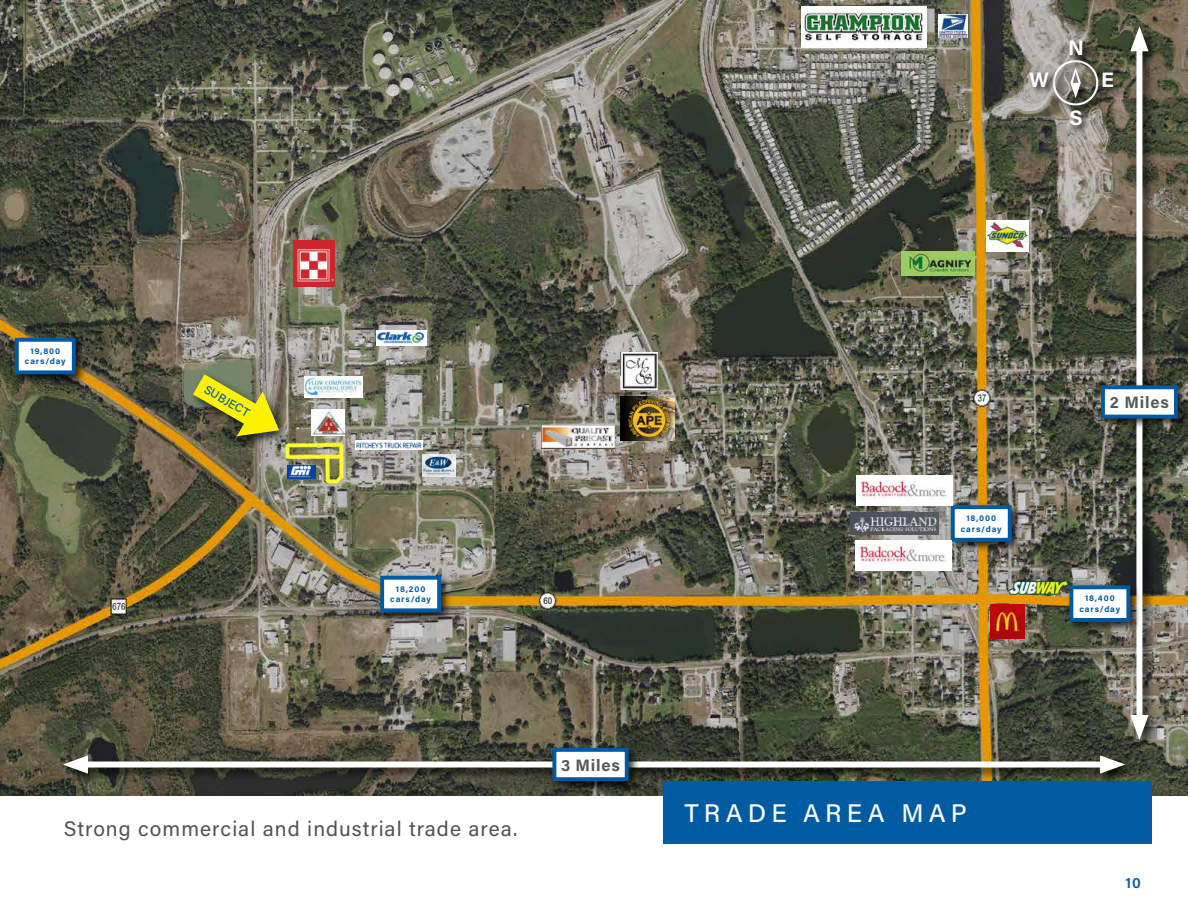
<style>
.page{position:relative;width:1188px;height:918px;background:#fff}
.page>*{position:absolute;margin:0;border:0;box-sizing:border-box;transform-origin:0 0}
.t1{font:500 25.5px "Acumin Pro";letter-spacing:.2em;color:#f8f8f8}
.t2{font:21px "Acumin Pro";letter-spacing:.05em;color:#525252}
.t3{font:700 21px "Acumin Pro";color:#fefefe}
.t4{font:700 16.5px "Acumin Pro";letter-spacing:.05em;color:#58595b}
.t5{font:600 15px "Acumin Pro";color:#005ba2}
.t6{font:500 12px "Acumin Pro";color:#005ba2}
.t7{font:700 8.55px/10.6px "Acumin Pro";letter-spacing:.1em;color:#005ba2;text-align:center}
</style>
<div class="page">
<img style="left:0;top:0;width:1188px;height:795px">
<div style="left:663px;top:781px;width:489px;height:63px;background:#005ba2"></div>
<div style="left:1127px;top:24px;width:34px;height:728px;background:#000;opacity:.75"></div>
<div style="left:1136px;top:41px;width:6px;height:684px;background:#fff"></div>
<svg style="left:1130px;top:26px;width:19px;height:25px"></svg>
<svg style="left:1130px;top:715px;width:19px;height:25px"></svg>
<div style="left:1098px;top:382px;width:90px;height:47px;background:#000;opacity:.75"></div>
<div style="left:1103px;top:387px;width:73px;height:30px;background:#fff"></div>
<div style="left:1101px;top:385px;width:77px;height:34px;border:4px solid #005ba2"></div>
<div style="left:60px;top:752px;width:1077px;height:34px;background:#000;opacity:.75"></div>
<div style="left:78px;top:762px;width:1032px;height:6px;background:#fff"></div>
<svg style="left:63px;top:755px;width:25px;height:19px"></svg>
<svg style="left:1100px;top:755px;width:25px;height:19px"></svg>
<div style="left:549px;top:745px;width:91px;height:47px;background:#000;opacity:.75"></div>
<div style="left:554px;top:750px;width:73px;height:29px;background:#fff"></div>
<div style="left:553px;top:748px;width:76px;height:33px;border:4px solid #005ba2"></div>
<div style="left:1051px;top:58px;width:56px;height:56px;background:#000;opacity:.75"></div>
<svg style="left:1051px;top:58px;width:50px;height:50px;background:#827f77"></svg>
<div style="left:1068px;top:39px;width:23px;height:25px;background:#000;opacity:.75"></div>
<div style="left:1068px;top:108px;width:22px;height:26px;background:#000;opacity:.75"></div>
<div style="left:1101px;top:69px;width:21px;height:27px;background:#000;opacity:.75"></div>
<div style="left:1028px;top:70px;width:29px;height:26px;background:#000;opacity:.75"></div>
<div style="left:189px;top:371px;width:102px;height:77px;background:#000;opacity:.75"></div>
<svg style="left:190px;top:372px;width:92px;height:67px;background:#9c9837"></svg>
<img style="left:991px;top:605px;width:34px;height:34px">
<img style="left:987px;top:220px;width:42px;height:31px">
<img style="left:938px;top:15px;width:29px;height:23px">
<img style="left:1008px;top:580px;width:62px;height:15px">
<div style="left:948px;top:502px;width:75px;height:51px;background:#000;opacity:.75"></div>
<div style="left:953px;top:507px;width:57px;height:33px;background:#fff"></div>
<div style="left:951px;top:505px;width:61px;height:37px;border:4px solid #005ba2"></div>
<img style="left:294px;top:240px;width:41px;height:46px">
<img style="left:287px;top:466px;width:29px;height:14px">
<img style="left:312px;top:410px;width:32px;height:26px">
<img style="left:355px;top:440px;width:68px;height:9px">
<img style="left:423px;top:455px;width:32px;height:22px">
<img style="left:377px;top:330px;width:49px;height:15px">
<img style="left:305px;top:377px;width:57px;height:20px">
<img style="left:620px;top:397px;width:54px;height:43px">
<img style="left:620px;top:353px;width:38px;height:37px">
<img style="left:542px;top:426px;width:72px;height:23px">
<img style="left:851px;top:513px;width:87px;height:22px">
<img style="left:857px;top:475px;width:95px;height:30px">
<img style="left:856px;top:540px;width:95px;height:30px">
<img style="left:902px;top:251px;width:73px;height:24px">
<img style="left:802px;top:6px;width:125px;height:41px">
<div style="left:1066px;top:582px;width:75px;height:51px;background:#000;opacity:.75"></div>
<div style="left:1071px;top:587px;width:57px;height:33px;background:#fff"></div>
<div style="left:1069px;top:585px;width:61px;height:37px;border:4px solid #005ba2"></div>
<div style="left:12px;top:335px;width:75px;height:51px;background:#000;opacity:.75"></div>
<div style="left:17px;top:340px;width:57px;height:32px;background:#fff"></div>
<div style="left:15px;top:338px;width:61px;height:36px;border:4px solid #005ba2"></div>
<div style="left:377px;top:573px;width:75px;height:51px;background:#000;opacity:.75"></div>
<div style="left:382px;top:578px;width:57px;height:32px;background:#fff"></div>
<div style="left:380px;top:576px;width:61px;height:36px;border:4px solid #005ba2"></div>
<h2 class="t3" style="left:1068px;top:33px;width:17px">N</h2>
<h2 class="t3" style="left:1029px;top:64px;width:21px">W</h2>
<h2 class="t3" style="left:1101px;top:64px;width:14px">E</h2>
<h2 class="t3" style="left:1069px;top:103px;width:15px">S</h2>
<p class="t7" style="left:25px;top:345px;width:42px">19,800 cars/day</p>
<h3 class="t6" style="left:209px;top:381px;width:52px;rotate:30deg">SUBJECT</h3>
<p class="t7" style="left:390px;top:583px;width:42px">18,200 cars/day</p>
<h2 class="t2" style="left:64px;top:814px;width:455px">Strong commercial and industrial trade area.</h2>
<h3 class="t4" style="left:561px;top:753px;width:60px">3 Miles</h3>
<p class="t7" style="left:961px;top:513px;width:42px">18,000 cars/day</p>
<h1 class="t1" style="left:684px;top:795px;width:284px">TRADE AREA MAP</h1>
<h3 class="t4" style="left:1110px;top:391px;width:61px">2 Miles</h3>
<p class="t7" style="left:1080px;top:593px;width:42px">18,400 cars/day</p>
<h3 class="t5" style="left:1126px;top:872px;width:17px">10</h3>
</div>
